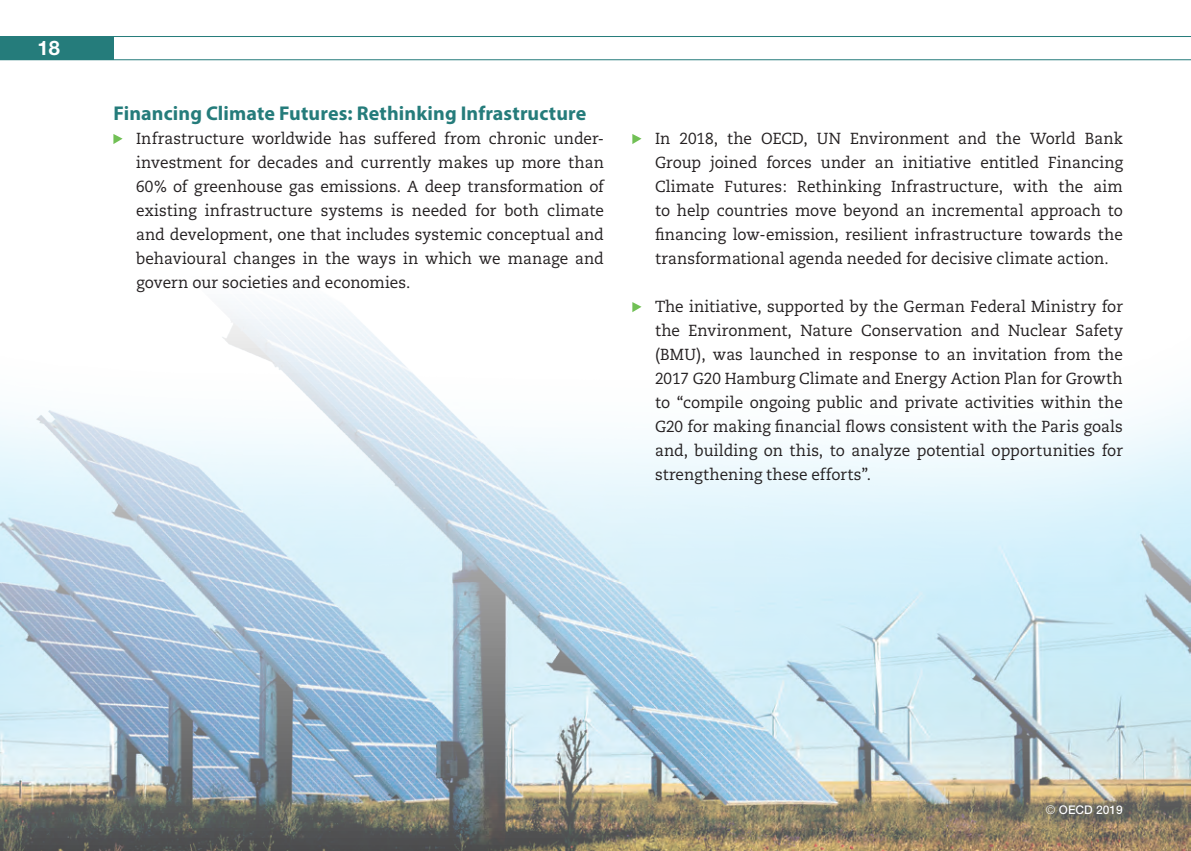
<style>
.page{position:relative;width:1191px;height:851px;background:#fff}
.page>*{position:absolute;margin:0;border:0;box-sizing:border-box;transform-origin:0 0}
.Inter_bleu{font:700 20px "Myriad Pro";letter-spacing:.005em;color:#257c7b}
.t1{font:700 20px "Helvetica Neue";color:#fff}
.Texte_Bullet{font:16px/24px "Caecilia";color:#231f20;text-align:justify;scale:.96 1}
.t2{font:500 12px "Helvetica Neue";color:#fff}
.s1{font-weight:300}
</style>
<div class="page">
<div style="left:0;top:36px;width:113px;height:24px;background:#257c7b"></div>
<hr style="left:0;top:36px;width:1191px;height:1px;background:#257c7b">
<hr style="left:0;top:59px;width:1191px;height:1px;background:#257c7b">
<img style="left:0;top:138px;width:1191px;height:712px">
<svg style="left:113px;top:134px;width:10px;height:10px"></svg>
<svg style="left:632px;top:134px;width:9px;height:10px"></svg>
<svg style="left:632px;top:302px;width:9px;height:10px"></svg>
<p class="t1" style="left:38px;top:35px;width:24px">18</p>
<p class="Inter_bleu" style="left:113px;top:100px;width:474px">Financing Climate Futures: Rethinking Infrastructure</p>
<p class="Texte_Bullet" style="left:136px;top:127px;width:489px">Infrastructure worldwide has suffered from chronic under&shy;investment for decades and currently makes up more than 60% of greenhouse gas emissions. A deep transformation of existing infrastructure systems is needed for both climate and development, one that includes systemic conceptual and behavioural changes in the ways in which we manage and govern our societies and economies.</p>
<p class="Texte_Bullet" style="left:655px;top:127px;width:489px">In 2018, the OECD, UN Environment and the World Bank Group joined forces under an initiative entitled Financing Climate Futures: Rethinking Infrastructure, with the aim to help countries move beyond an incremental approach to financing low-emission, resilient infrastructure towards the transformational agenda needed for decisive climate action.</p>
<p class="Texte_Bullet" style="left:655px;top:295px;width:489px">The initiative, supported by the German Federal Ministry for the Environment, Nature Conservation and Nuclear Safety (BMU), was launched in response to an invitation from the 2017 G20 Hamburg Climate and Energy Action Plan for Growth to “compile ongoing public and private activities within the G20 for making financial flows consistent with the Paris goals and, building on this, to analyze potential opportunities for strengthening these efforts”.</p>
<p class="t2" style="left:1046px;top:802px;width:78px"><span class="s1">©</span> OECD 2019</p>
</div>
